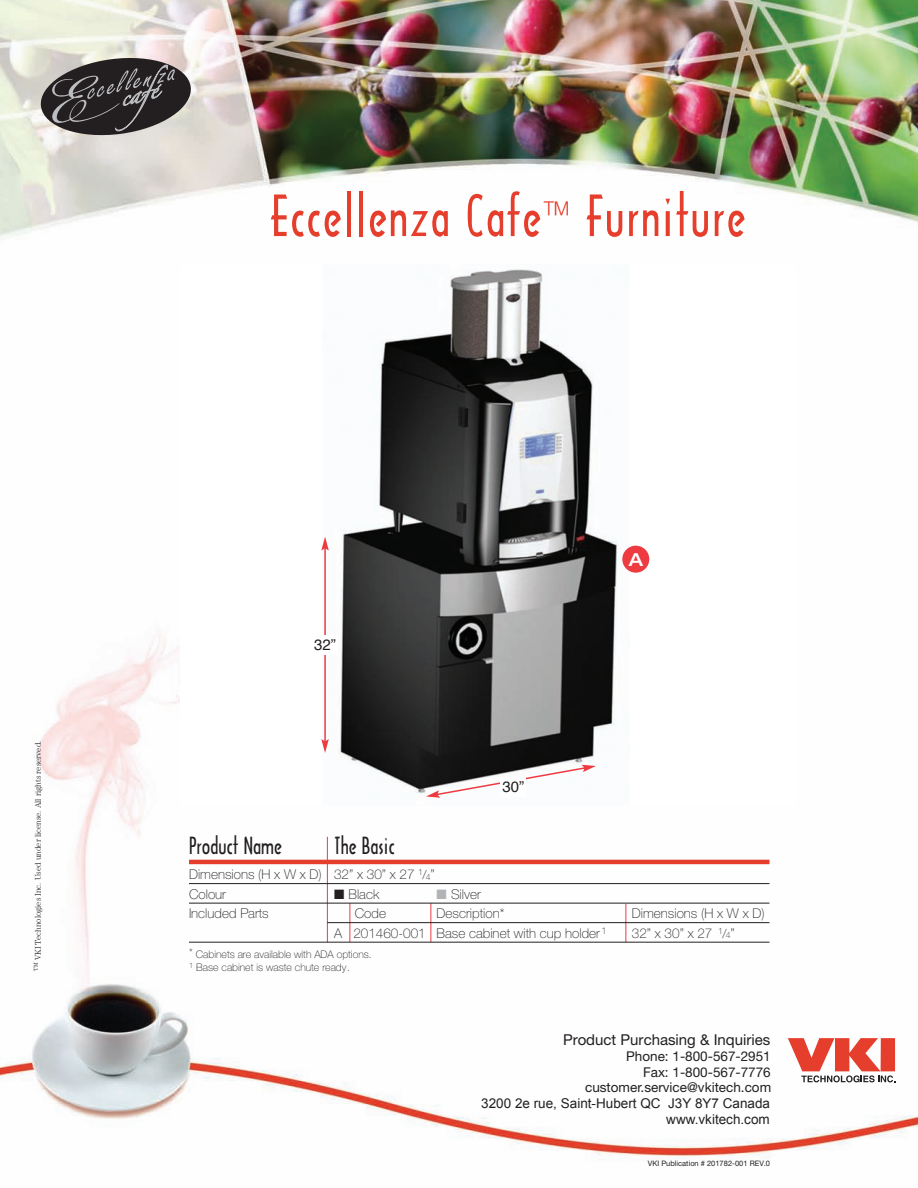
<style>
.page{position:relative;width:918px;height:1188px;background:#fff}
.page>*{position:absolute;margin:0;border:0;box-sizing:border-box;transform-origin:0 0}
.t1{font:54px "Arquitectura";letter-spacing:.03em;color:#e53e2c}
.t2{font:22.5px "Arquitectura";color:#231f20}
.t3{font:500 expanded 18px "Helvetica Neue";color:#fff}
.t4{font:15px "Helvetica Neue";color:#231f20}
.t5{font:15px "Helvetica";color:#231f20}
.t6{font:100 13.5px/19.5px "Helvetica Neue";color:#231f20}
.t7{font:13.5px/15.8px "Helvetica Neue";color:#231f20;text-align:right}
.t8{font:13.5px/15.8px "Arial";color:#231f20;text-align:right}
.t9{font:100 10.5px/13.5px "Helvetica Neue";color:#231f20}
.t10{font:300 8.25px "Century";color:#231f20}
.t11{font:7.5px "Helvetica Neue";color:#231f20}
.s1{font-size:36px}
.s2{font-size:12.3px}
.s3{font-size:8.7px}
.s4{color:#b2b3b7}
</style>
<div class="page">
<img style="left:0;top:0;width:918px;height:1162px">
<svg style="left:41px;top:58px;width:150px;height:77px;background:#5c5958"></svg>
<svg style="left:788px;top:1038px;width:107px;height:44px"></svg>
<hr style="left:327px;top:837px;width:1px;height:105px;background:#ee3a41">
<hr style="left:430px;top:903px;width:1px;height:39px;background:#ee3a41">
<hr style="left:350px;top:903px;width:1px;height:39px;background:#ee3a41">
<hr style="left:626px;top:904px;width:1px;height:38px;background:#ee3a41">
<div style="left:180px;top:265px;width:615px;height:541px;background:#fff"></div>
<img style="left:339px;top:269px;width:290px;height:525px">
<div style="left:622px;top:546px;width:27px;height:27px;background:#ee3a41;border-radius:50%"></div>
<hr style="left:324px;top:548px;width:2px;height:194px;background:#ee3a41">
<svg style="left:321px;top:537px;width:8px;height:14px"></svg>
<svg style="left:321px;top:739px;width:8px;height:14px"></svg>
<svg style="left:426px;top:765px;width:170px;height:33px"></svg>
<div style="left:312px;top:635px;width:26px;height:20px;background:#fff"></div>
<div style="left:501px;top:777px;width:25px;height:19px;background:#fff"></div>
<hr style="left:189px;top:860px;width:581px;height:4px;background:#e53e2c">
<hr style="left:189px;top:883px;width:581px;height:1px;background:#231f20">
<hr style="left:189px;top:903px;width:581px;height:1px;background:#231f20">
<hr style="left:327px;top:922px;width:443px;height:1px;background:#231f20">
<hr style="left:189px;top:942px;width:581px;height:1px;background:#231f20">
<p class="t10" style="left:33px;top:971px;width:231px;rotate:-90deg"><sup>TM</sup> VKI Technologies Inc. Used under license. All rights reserved.</p>
<h1 class="t1" style="left:270px;top:182px;width:477px">Eccellenza Cafe<span class="s1">™</span> Furniture</h1>
<p class="t5" style="left:314px;top:638px;width:23px">32”</p>
<h2 class="t2" style="left:189px;top:832px;width:95px">Product Name</h2>
<h2 class="t2" style="left:334px;top:832px;width:62px">The Basic</h2>
<p class="t6" style="left:189px;top:865px;width:247px">Dimensions (H x W x D) 32” x 30” x 27 <sup>1</sup><span class="s2">/</span><span class="s3">4</span>”<br>Colour</p>
<p class="t6" style="left:334px;top:884px;width:47px">■ Black</p>
<p class="t6" style="left:437px;top:884px;width:46px"><span class="s4">■</span> Silver</p>
<p class="t5" style="left:502px;top:780px;width:23px">30”</p>
<h3 class="t3" style="left:629px;top:548px;width:16px">A</h3>
<p class="t6" style="left:189px;top:904px;width:81px">Included Parts</p>
<p class="t6" style="left:355px;top:904px;width:33px">Code</p>
<p class="t6" style="left:437px;top:904px;width:69px">Description*</p>
<p class="t6" style="left:632px;top:904px;width:134px">Dimensions (H x W x D)</p>
<p class="t6" style="left:334px;top:924px;width:274px">A 201460-001 Base cabinet with cup holder <sup>1</sup></p>
<p class="t6" style="left:632px;top:924px;width:104px">32” x 30” x 27 <sup>1</sup><span class="s2">/</span><span class="s3">4</span>”</p>
<p class="t9" style="left:189px;top:947px;width:184px">* Cabinets are available with ADA options.<br><sup>1</sup> Base cabinet is waste chute ready.</p>
<p class="t4" style="left:563px;top:1031px;width:209px">Product Purchasing &amp; Inquiries</p>
<p class="t7" style="left:585px;top:1048px;width:188px">Phone: 1-800-567-2951<br>Fax: 1-800-567-7776 customer.service@vkitech.com</p>
<p class="t8" style="left:481px;top:1096px;width:290px">3200 2e rue, Saint-Hubert QC J3Y 8Y7 Canada www.vkitech.com</p>
<p class="t11" style="left:648px;top:1159px;width:124px">VKI Publication # 201782-001 REV.0</p>
</div>
